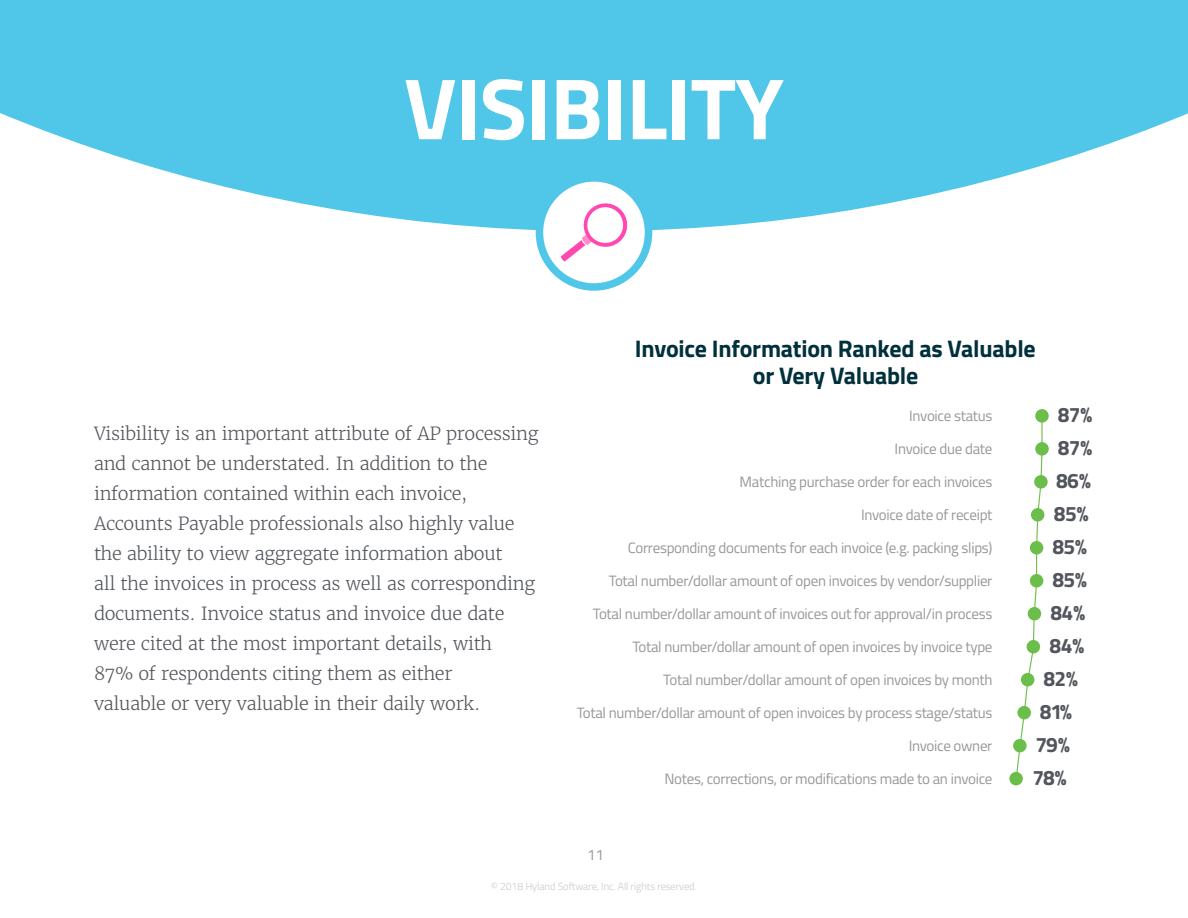
<style>
.page{position:relative;width:1188px;height:918px;background:#fff}
.page>*{position:absolute;margin:0;border:0;box-sizing:border-box;transform-origin:0 0}
.t1{font:700 87px "Titillium";letter-spacing:-.01em;color:#fff}
.t2{font:700 24px/27px "Titillium";letter-spacing:-.01em;color:#00303c;text-align:center}
.t3{font:700 21px "Titillium";letter-spacing:-.03em;color:#52555b}
.t4{font:300 18px/30px "Merriweather ST";letter-spacing:-.02em;color:#52555b}
.t5{font:15px "Titillium";letter-spacing:-.02em;color:#96989a}
.t6{font:300 10.5px "Titillium";letter-spacing:-.01em;color:#c8cacc}
</style>
<div class="page">
<svg style="left:0;top:0;width:1188px;height:231px;fill:#50c7e8"></svg>
<svg style="left:539px;top:178px;width:110px;height:109px"></svg>
<div style="left:536px;top:174px;width:116px;height:117px;border:8px solid #50c7e8;border-radius:50%"></div>
<svg style="left:561px;top:201px;width:69px;height:61px"></svg>
<svg style="left:1015px;top:423px;width:28px;height:351px"></svg>
<div style="left:1035px;top:409px;width:14px;height:14px;background:#6bbe4a;border-radius:50%"></div>
<div style="left:1034px;top:475px;width:14px;height:14px;background:#6bbe4a;border-radius:50%"></div>
<div style="left:1031px;top:508px;width:13px;height:14px;background:#6bbe4a;border-radius:50%"></div>
<div style="left:1030px;top:541px;width:13px;height:14px;background:#6bbe4a;border-radius:50%"></div>
<div style="left:1035px;top:442px;width:14px;height:14px;background:#6bbe4a;border-radius:50%"></div>
<div style="left:1030px;top:574px;width:13px;height:14px;background:#6bbe4a;border-radius:50%"></div>
<div style="left:1028px;top:607px;width:13px;height:13px;background:#6bbe4a;border-radius:50%"></div>
<div style="left:1027px;top:640px;width:13px;height:13px;background:#6bbe4a;border-radius:50%"></div>
<div style="left:1021px;top:673px;width:13px;height:13px;background:#6bbe4a;border-radius:50%"></div>
<div style="left:1017px;top:706px;width:14px;height:13px;background:#6bbe4a;border-radius:50%"></div>
<div style="left:1013px;top:739px;width:14px;height:13px;background:#6bbe4a;border-radius:50%"></div>
<div style="left:1009px;top:772px;width:14px;height:13px;background:#6bbe4a;border-radius:50%"></div>
<h1 class="t1" style="left:404px;top:42px;width:381px">VISIBILITY</h1>
<p class="t4" style="left:94px;top:418px;width:446px">Visibility is an important attribute of AP processing and cannot be understated. In addition to the information contained within each invoice, Accounts Payable professionals also highly value the ability to view aggregate information about<br>all the invoices in process as well as corresponding documents. Invoice status and invoice due date were cited at the most important details, with<br>87% of respondents citing them as either<br>valuable or very valuable in their daily work.</p>
<h2 class="t2" style="left:635px;top:334px;width:402px">Invoice Information Ranked as Valuable or Very Valuable</h2>
<p class="t5" style="left:909px;top:405px;width:85px">Invoice status</p>
<h3 class="t3" style="left:1058px;top:399px;width:36px">87%</h3>
<p class="t5" style="left:895px;top:438px;width:99px">Invoice due date</p>
<h3 class="t3" style="left:1058px;top:432px;width:36px">87%</h3>
<p class="t5" style="left:740px;top:471px;width:254px">Matching purchase order for each invoices</p>
<h3 class="t3" style="left:1056px;top:465px;width:36px">86%</h3>
<p class="t5" style="left:861px;top:504px;width:133px">Invoice date of receipt</p>
<h3 class="t3" style="left:1054px;top:498px;width:36px">85%</h3>
<p class="t5" style="left:628px;top:537px;width:366px">Corresponding documents for each invoice (e.g. packing slips)</p>
<h3 class="t3" style="left:1052px;top:531px;width:36px">85%</h3>
<p class="t5" style="left:609px;top:570px;width:385px">Total number/dollar amount of open invoices by vendor/supplier</p>
<h3 class="t3" style="left:1052px;top:564px;width:36px">85%</h3>
<p class="t5" style="left:593px;top:603px;width:401px">Total number/dollar amount of invoices out for approval/in process</p>
<h3 class="t3" style="left:1050px;top:597px;width:36px">84%</h3>
<p class="t5" style="left:632px;top:636px;width:362px">Total number/dollar amount of open invoices by invoice type</p>
<h3 class="t3" style="left:1050px;top:630px;width:36px">84%</h3>
<p class="t5" style="left:663px;top:669px;width:331px">Total number/dollar amount of open invoices by month</p>
<h3 class="t3" style="left:1044px;top:663px;width:36px">82%</h3>
<p class="t5" style="left:577px;top:702px;width:417px">Total number/dollar amount of open invoices by process stage/status</p>
<h3 class="t3" style="left:1040px;top:696px;width:34px">81%</h3>
<p class="t5" style="left:909px;top:735px;width:85px">Invoice owner</p>
<h3 class="t3" style="left:1036px;top:729px;width:36px">79%</h3>
<p class="t5" style="left:664px;top:768px;width:330px">Notes, corrections, or modifications made to an invoice</p>
<h3 class="t3" style="left:1032px;top:762px;width:36px">78%</h3>
<p class="t5" style="left:587px;top:843px;width:18px">11</p>
<p class="t6" style="left:491px;top:879px;width:207px">© 2018 Hyland Software, Inc. All rights reserved.</p>
</div>
